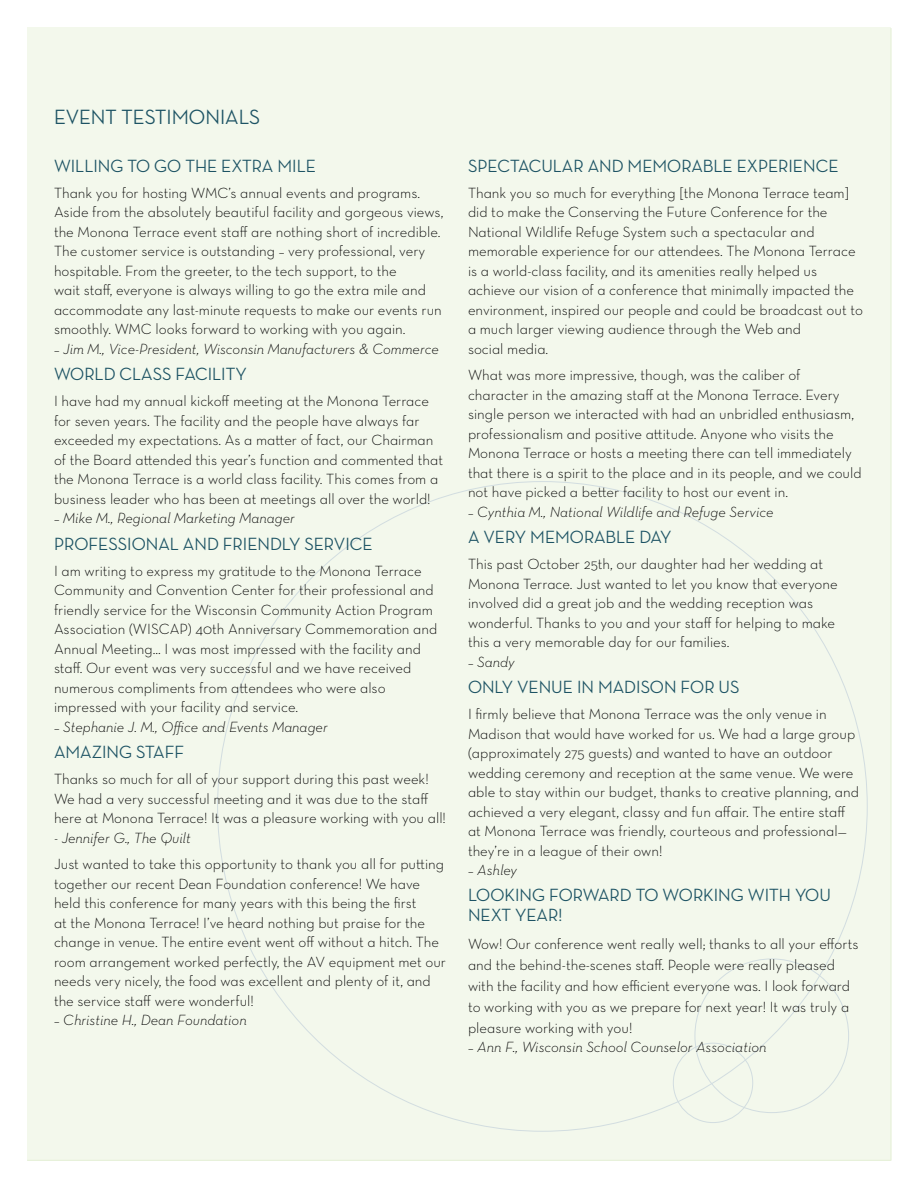
<style>
.page{position:relative;width:918px;height:1188px;background:#fff}
.page>*{position:absolute;margin:0;border:0;box-sizing:border-box;transform-origin:0 0}
.t1{font:500 21px "Neutraface Display";color:#1d5364}
.t2{font:500 18px/19.5px "Neutraface Display";color:#1d5364}
.t3{font:15px/19.5px "Neutraface Text Light Alt";color:#000}
.t4{font:15px "Neutraface Text Light Italic Alt";color:#000}
</style>
<div class="page">
<div style="left:27px;top:27px;width:864px;height:1134px;background:#f3f8ec"></div>
<div style="left:673px;top:1043px;width:80px;height:80px;border:1px solid #d2dde0;border-radius:50%"></div>
<hr style="left:890px;top:28px;width:2px;height:1132px;background:#e5f0d7">
<hr style="left:27px;top:1160px;width:864px;height:1px;background:#e6f1d9">
<h1 class="t1" style="left:54px;top:106px;width:208px">EVENT TESTIMONIALS</h1>
<p class="t2" style="left:54px;top:156px;width:263px">WILLING TO GO THE EXTRA MILE</p>
<p class="t3" style="left:54px;top:183px;width:391px">Thank you for hosting WMC’s annual events and programs.<br>Aside from the absolutely beautiful facility and gorgeous views, the Monona Terrace event staff are nothing short of incredible.<br>The customer service is outstanding – very professional, very hospitable. From the greeter, to the tech support, to the<br>wait staff, everyone is always willing to go the extra mile and accommodate any last-minute requests to make our events run smoothly. WMC looks forward to working with you again.</p>
<p class="t4" style="left:54px;top:339px;width:387px">– Jim M., Vice-President, Wisconsin Manufacturers &amp; Commerce</p>
<p class="t2" style="left:54px;top:364px;width:194px">WORLD CLASS FACILITY</p>
<p class="t3" style="left:54px;top:391px;width:391px">I have had my annual kickoff meeting at the Monona Terrace for seven years. The facility and the people have always far exceeded my expectations. As a matter of fact, our Chairman of the Board attended this year’s function and commented that the Monona Terrace is a world class facility. This comes from a business leader who has been at meetings all over the world!</p>
<p class="t4" style="left:54px;top:509px;width:242px">– Mike M., Regional Marketing Manager</p>
<p class="t2" style="left:54px;top:534px;width:320px">PROFESSIONAL AND FRIENDLY SERVICE</p>
<p class="t3" style="left:54px;top:561px;width:385px">I am writing to express my gratitude to the Monona Terrace Community and Convention Center for their professional and friendly service for the Wisconsin Community Action Program Association (WISCAP) 40th Anniversary Commemoration and Annual Meeting... I was most impressed with the facility and staff. Our event was very successful and we have received numerous compliments from attendees who were also impressed with your facility and service.</p>
<p class="t4" style="left:54px;top:717px;width:275px">– Stephanie J. M., Office and Events Manager</p>
<p class="t2" style="left:54px;top:742px;width:132px">AMAZING STAFF</p>
<p class="t3" style="left:54px;top:769px;width:394px">Thanks so much for all of your support during this past week!<br>We had a very successful meeting and it was due to the staff here at Monona Terrace! It was a pleasure working with you all!</p>
<p class="t4" style="left:54px;top:828px;width:138px">- Jennifer G., The Quilt</p>
<p class="t3" style="left:54px;top:854px;width:394px">Just wanted to take this opportunity to thank you all for putting together our recent Dean Foundation conference! We have held this conference for many years with this being the first<br>at the Monona Terrace! I’ve heard nothing but praise for the change in venue. The entire event went off without a hitch. The room arrangement worked perfectly, the AV equipment met our needs very nicely, the food was excellent and plenty of it, and the service staff were wonderful!</p>
<p class="t4" style="left:54px;top:1011px;width:194px">– Christine H., Dean Foundation</p>
<p class="t2" style="left:468px;top:156px;width:372px">SPECTACULAR AND MEMORABLE EXPERIENCE</p>
<p class="t3" style="left:468px;top:183px;width:397px">Thank you so much for everything [the Monona Terrace team] did to make the Conserving the Future Conference for the National Wildlife Refuge System such a spectacular and memorable experience for our attendees. The Monona Terrace is a world-class facility, and its amenities really helped us achieve our vision of a conference that minimally impacted the environment, inspired our people and could be broadcast out to a much larger viewing audience through the Web and<br>social media.</p>
<p class="t3" style="left:468px;top:365px;width:395px">What was more impressive, though, was the caliber of character in the amazing staff at the Monona Terrace. Every single person we interacted with had an unbridled enthusiasm, professionalism and positive attitude. Anyone who visits the Monona Terrace or hosts a meeting there can tell immediately that there is a spirit to the place and in its people, and we could not have picked a better facility to host our event in.</p>
<p class="t4" style="left:468px;top:502px;width:307px">– Cynthia M., National Wildlife and Refuge Service</p>
<p class="t2" style="left:468px;top:527px;width:205px">A VERY MEMORABLE DAY</p>
<p class="t3" style="left:468px;top:554px;width:371px">This past October 25th, our daughter had her wedding at Monona Terrace. Just wanted to let you know that everyone involved did a great job and the wedding reception was wonderful. Thanks to you and your staff for helping to make this a very memorable day for our families.</p>
<p class="t4" style="left:468px;top:652px;width:48px">– Sandy</p>
<p class="t2" style="left:468px;top:677px;width:273px">ONLY VENUE IN MADISON FOR US</p>
<p class="t3" style="left:468px;top:704px;width:392px">I firmly believe that Monona Terrace was the only venue in Madison that would have worked for us. We had a large group (approximately 275 guests) and wanted to have an outdoor wedding ceremony and reception at the same venue. We were able to stay within our budget, thanks to creative planning, and achieved a very elegant, classy and fun affair. The entire staff at Monona Terrace was friendly, courteous and professional— they’re in a league of their own!</p>
<p class="t4" style="left:468px;top:861px;width:51px">– Ashley</p>
<p class="t2" style="left:468px;top:886px;width:364px">LOOKING FORWARD TO WORKING WITH YOU<br>NEXT YEAR!</p>
<p class="t3" style="left:468px;top:933px;width:392px;line-height:21px">Wow! Our conference went really well; thanks to all your efforts and the behind-the-scenes staff. People were really pleased with the facility and how efficient everyone was. I look forward to working with you as we prepare for next year! It was truly a pleasure working with you!</p>
<p class="t4" style="left:468px;top:1038px;width:300px">– Ann F., Wisconsin School Counselor Association</p>
</div>
